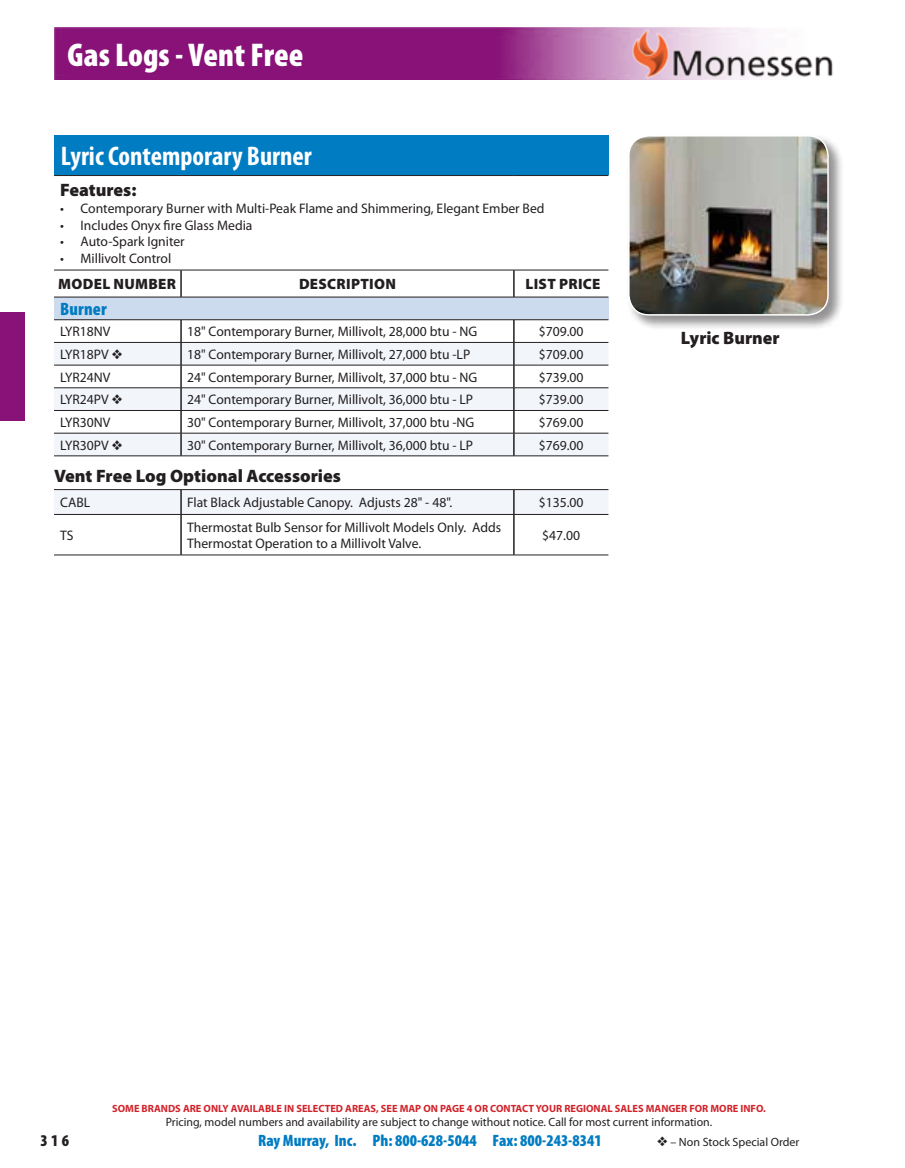
<style>
.page{position:relative;width:905px;height:1168px;background:#fff}
.page>*{position:absolute;margin:0;border:0;box-sizing:border-box;transform-origin:0 0}
.t1{font:900 condensed 33px "Myriad Pro";color:#fff}
.t2{font:700 condensed 27px "Myriad Pro";color:#fff}
.t3{font:900 18px "Myriad Pro";color:#231f20}
.t4{font:900 condensed 18px "Myriad Pro";letter-spacing:.01em;color:#007cc2}
.t5{font:900 condensed 16.5px "Myriad Pro";color:#007cc2}
.t6{font:900 condensed 16.5px "Myriad Pro";color:#231f20}
.t7{font:900 15px "Myriad Pro";letter-spacing:.02em;color:#231f20}
.t8{font:13.8px/15.3px "Myriad Pro";color:#231f20}
.t9{font:12px "Myriad Pro";color:#231f20}
.t10{font:700 10.5px "Myriad Pro";color:#d1232a}
</style>
<div class="page">
<div style="left:54px;top:135px;width:554px;height:41px;background:#007cc2"></div>
<div style="left:54px;top:297px;width:554px;height:23px;background:#cddbef"></div>
<svg style="left:54px;top:320px;width:554px;height:235px"></svg>
<svg style="left:54px;top:343px;width:554px;height:171px;fill:#f2f6fb"></svg>
<hr style="left:180px;top:270px;width:2px;height:27px;background:#231f20">
<svg style="left:513px;top:271px;width:1px;height:26px"></svg>
<hr style="left:180px;top:320px;width:2px;height:22px;background:#231f20">
<hr style="left:180px;top:343px;width:2px;height:22px;background:#231f20">
<hr style="left:180px;top:365px;width:2px;height:23px;background:#231f20">
<hr style="left:180px;top:388px;width:2px;height:22px;background:#231f20">
<hr style="left:180px;top:411px;width:2px;height:22px;background:#231f20">
<hr style="left:180px;top:433px;width:2px;height:23px;background:#231f20">
<svg style="left:513px;top:320px;width:1px;height:136px"></svg>
<hr style="left:180px;top:490px;width:2px;height:24px;background:#231f20">
<svg style="left:513px;top:490px;width:1px;height:24px"></svg>
<hr style="left:180px;top:515px;width:2px;height:40px;background:#231f20">
<hr style="left:513px;top:515px;width:1px;height:40px;background:#231f20">
<hr style="left:54px;top:342px;width:127px;height:1px;background:#231f20">
<hr style="left:181px;top:342px;width:333px;height:1px;background:#231f20">
<hr style="left:514px;top:342px;width:94px;height:1px;background:#231f20">
<hr style="left:54px;top:365px;width:127px;height:1px;background:#231f20">
<hr style="left:181px;top:365px;width:333px;height:1px;background:#231f20">
<hr style="left:514px;top:365px;width:94px;height:1px;background:#231f20">
<hr style="left:54px;top:514px;width:127px;height:1px;background:#231f20">
<hr style="left:181px;top:514px;width:333px;height:1px;background:#231f20">
<hr style="left:514px;top:514px;width:94px;height:1px;background:#231f20">
<hr style="left:54px;top:319px;width:127px;height:1px;background:#231f20">
<hr style="left:181px;top:319px;width:333px;height:1px;background:#231f20">
<hr style="left:514px;top:319px;width:94px;height:1px;background:#231f20">
<hr style="left:54px;top:456px;width:127px;height:1px;background:#231f20">
<hr style="left:181px;top:456px;width:333px;height:1px;background:#231f20">
<hr style="left:514px;top:456px;width:94px;height:1px;background:#231f20">
<hr style="left:54px;top:270px;width:127px;height:1px;background:#231f20">
<hr style="left:181px;top:270px;width:333px;height:1px;background:#231f20">
<hr style="left:514px;top:270px;width:94px;height:1px;background:#231f20">
<hr style="left:54px;top:489px;width:127px;height:1px;background:#231f20">
<hr style="left:181px;top:489px;width:333px;height:1px;background:#231f20">
<hr style="left:514px;top:489px;width:94px;height:1px;background:#231f20">
<hr style="left:54px;top:175px;width:127px;height:1px;background:#231f20">
<hr style="left:181px;top:175px;width:333px;height:1px;background:#231f20">
<hr style="left:514px;top:175px;width:94px;height:1px;background:#231f20">
<hr style="left:54px;top:297px;width:127px;height:1px;background:#231f20">
<hr style="left:181px;top:297px;width:333px;height:1px;background:#231f20">
<hr style="left:514px;top:297px;width:94px;height:1px;background:#231f20">
<hr style="left:54px;top:387px;width:127px;height:1px;background:#231f20">
<hr style="left:181px;top:387px;width:333px;height:1px;background:#231f20">
<hr style="left:514px;top:387px;width:94px;height:1px;background:#231f20">
<hr style="left:54px;top:410px;width:127px;height:1px;background:#231f20">
<hr style="left:181px;top:410px;width:333px;height:1px;background:#231f20">
<hr style="left:514px;top:410px;width:94px;height:1px;background:#231f20">
<hr style="left:54px;top:433px;width:127px;height:1px;background:#231f20">
<hr style="left:181px;top:433px;width:333px;height:1px;background:#231f20">
<hr style="left:514px;top:433px;width:94px;height:1px;background:#231f20">
<hr style="left:54px;top:555px;width:127px;height:1px;background:#231f20">
<hr style="left:181px;top:555px;width:333px;height:1px;background:#231f20">
<hr style="left:514px;top:555px;width:94px;height:1px;background:#231f20">
<div style="left:626px;top:134px;width:217px;height:197px;background:#231f20;opacity:.49"></div>
<img style="left:628px;top:136px;width:200px;height:179px">
<div style="left:628px;top:135px;width:200px;height:181px;border:2px solid #fff;border-radius:20px"></div>
<svg style="left:54px;top:27px;width:574px;height:53px;background:#912582"></svg>
<img style="left:628px;top:27px;width:205px;height:53px">
<div style="left:0;top:312px;width:25px;height:109px;background:#881277"></div>
<h1 class="t1" style="left:68px;top:34px;width:237px">Gas Logs - Vent Free</h1>
<h2 class="t2" style="left:61px;top:139px;width:252px">Lyric Contemporary Burner</h2>
<h3 class="t3" style="left:60px;top:178px;width:78px">Features:</h3>
<p class="t8" style="left:60px;top:200px;width:486px">• Contemporary Burner with Multi-Peak Flame and Shimmering, Elegant Ember Bed</p>
<p class="t8" style="left:60px;top:217px;width:194px">• Includes Onyx fire Glass Media</p>
<p class="t8" style="left:60px;top:234px;width:126px">• Auto-Spark Igniter</p>
<p class="t8" style="left:60px;top:250px;width:113px">• Millivolt Control</p>
<p class="t7" style="left:58px;top:274px;width:119px">MODEL NUMBER</p>
<p class="t7" style="left:299px;top:274px;width:98px">DESCRIPTION</p>
<p class="t7" style="left:525px;top:274px;width:76px">LIST PRICE</p>
<h3 class="t4" style="left:60px;top:298px;width:48px">Burner</h3>
<p class="t8" style="left:60px;top:324px;width:52px">LYR18NV</p>
<p class="t8" style="left:187px;top:324px;width:292px">18" Contemporary Burner, Millivolt, 28,000 btu - NG</p>
<p class="t8" style="left:538px;top:324px;width:46px">$709.00</p>
<p class="t8" style="left:60px;top:346px;width:64px">LYR18PV ❖</p>
<p class="t8" style="left:187px;top:346px;width:285px">18" Contemporary Burner, Millivolt, 27,000 btu -LP</p>
<p class="t8" style="left:538px;top:346px;width:46px">$709.00</p>
<p class="t8" style="left:60px;top:369px;width:52px">LYR24NV</p>
<p class="t8" style="left:187px;top:369px;width:292px">24" Contemporary Burner, Millivolt, 37,000 btu - NG</p>
<p class="t8" style="left:538px;top:369px;width:46px">$739.00</p>
<p class="t8" style="left:60px;top:392px;width:64px">LYR24PV ❖</p>
<p class="t8" style="left:187px;top:392px;width:287px">24" Contemporary Burner, Millivolt, 36,000 btu - LP</p>
<p class="t8" style="left:538px;top:392px;width:46px">$739.00</p>
<p class="t8" style="left:60px;top:414px;width:52px">LYR30NV</p>
<p class="t8" style="left:187px;top:414px;width:289px">30" Contemporary Burner, Millivolt, 37,000 btu -NG</p>
<p class="t8" style="left:538px;top:414px;width:46px">$769.00</p>
<p class="t8" style="left:60px;top:437px;width:64px">LYR30PV ❖</p>
<p class="t8" style="left:187px;top:437px;width:287px">30" Contemporary Burner, Millivolt, 36,000 btu - LP</p>
<p class="t8" style="left:538px;top:437px;width:46px">$769.00</p>
<h3 class="t3" style="left:54px;top:464px;width:288px">Vent Free Log Optional Accessories</h3>
<p class="t8" style="left:60px;top:495px;width:32px">CABL</p>
<p class="t8" style="left:187px;top:495px;width:265px">Flat Black Adjustable Canopy. Adjusts 28" - 48".</p>
<p class="t8" style="left:538px;top:495px;width:46px">$135.00</p>
<p class="t8" style="left:60px;top:527px;width:15px">TS</p>
<p class="t8" style="left:187px;top:520px;width:315px">Thermostat Bulb Sensor for Millivolt Models Only. Adds<br>Thermostat Operation to a Millivolt Valve.</p>
<p class="t8" style="left:542px;top:527px;width:39px">$47.00</p>
<h3 class="t3" style="left:681px;top:326px;width:100px">Lyric Burner</h3>
<p class="t10" style="left:112px;top:1102px;width:655px">SOME BRANDS ARE ONLY AVAILABLE IN SELECTED AREAS, SEE MAP ON PAGE 4 OR CONTACT YOUR REGIONAL SALES MANGER FOR MORE INFO.</p>
<p class="t9" style="left:166px;top:1115px;width:547px">Pricing, model numbers and availability are subject to change without notice. Call for most current information.</p>
<p class="t6" style="left:40px;top:1130px;width:30px">316</p>
<p class="t5" style="left:258px;top:1130px;width:345px">Ray Murray, Inc. Ph: 800-628-5044 Fax: 800-243-8341</p>
<p class="t9" style="left:657px;top:1134px;width:144px">❖ – Non Stock Special Order</p>
</div>
